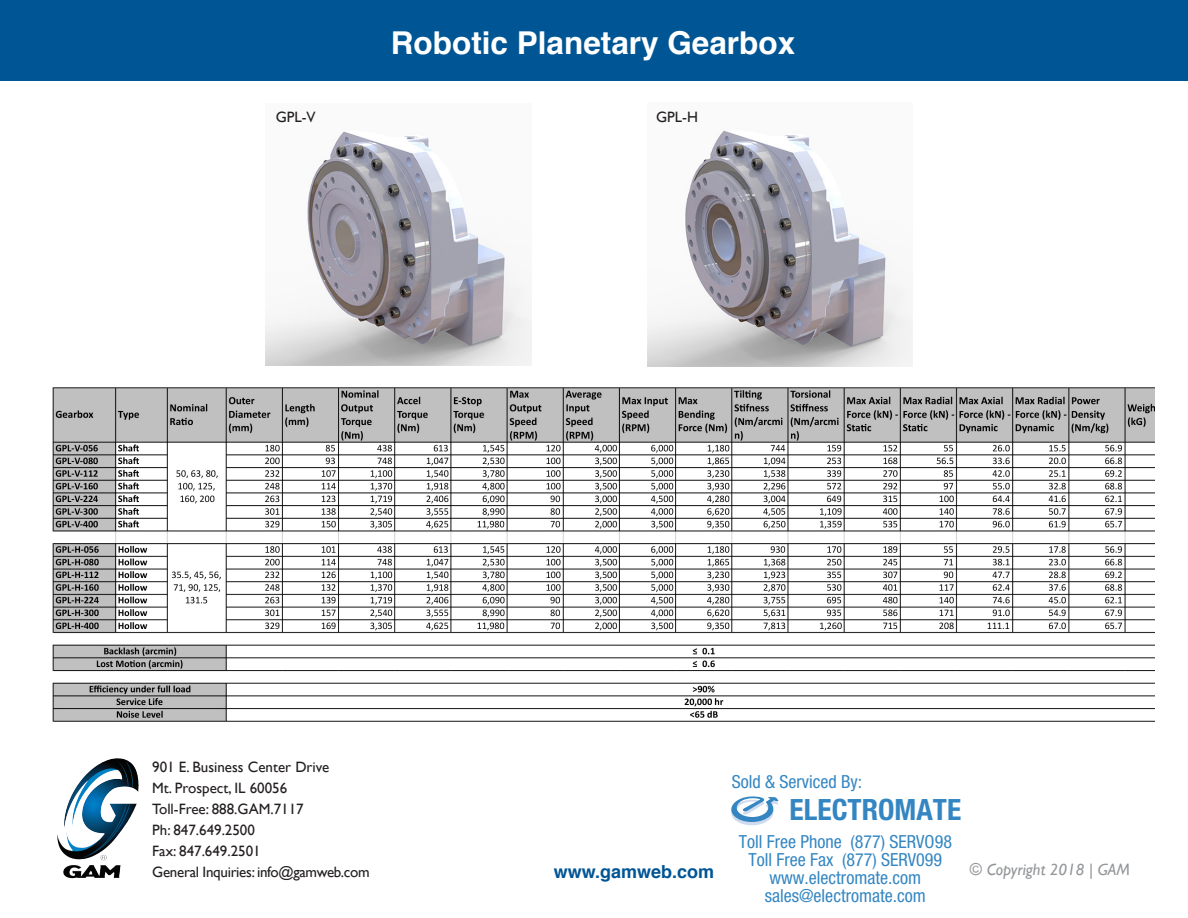
<style>
.page{position:relative;width:1188px;height:918px;background:#fff}
.page>*{position:absolute;margin:0;border:0;box-sizing:border-box;transform-origin:0 0}
.Table_of_Contents_He{font:700 31.5px "Helvetica";color:#fff}
.t1{font:700 condensed 29.4px "Helvetica Neue";color:#0168b3}
.t2{font:condensed 18px/18px "Helvetica Neue";color:#0168b3;text-align:center}
.t3{font:700 18px "Helvetica";color:#005595}
.Page_Numbers_L{font:italic 16.5px "Gill Sans";color:#939598}
.t4{font:15px "Gill Sans";color:#231f20}
.t5{font:15px "Gill Sans";letter-spacing:-.02em;color:#231f20}
</style>
<div class="page">
<img style="left:266px;top:131px;width:266px;height:230px">
<img style="left:647px;top:130px;width:265px;height:231px">
<img style="left:75px;top:769px;width:42px;height:20px">
<div style="left:0;top:0;width:1188px;height:81px;background:#005595"></div>
<img style="left:52px;top:361px;width:1102px;height:408px">
<svg style="left:731px;top:796px;width:48px;height:29px"></svg>
<p class="Table_of_Contents_He" style="left:391px;top:18px;width:406px">Robotic Planetary Gearbox</p>
<p class="t4" style="left:276px;top:108px;width:42px">GPL-V</p>
<p class="t4" style="left:656px;top:108px;width:43px">GPL-H</p>
<p class="t4" style="left:152px;top:758px;width:179px">901 E. Business Center Drive</p>
<p class="t4" style="left:152px;top:779px;width:136px">Mt. Prospect, IL 60056</p>
<p class="t4" style="left:152px;top:800px;width:153px">Toll-Free: 888.GAM.7117</p>
<p class="t4" style="left:152px;top:821px;width:104px">Ph: 847.649.2500</p>
<p class="t4" style="left:152px;top:842px;width:110px">Fax: 847.649.2501</p>
<p class="t5" style="left:152px;top:863px;width:219px">General Inquiries: info@gamweb.com</p>
<p class="t3" style="left:554px;top:857px;width:162px">www.gamweb.com</p>
<p class="Page_Numbers_L" style="left:970px;top:860px;width:161px">© Copyright 2018 | GAM</p>
<p class="t2" style="left:732px;top:773px;width:132px">Sold &amp; Serviced By:</p>
<h2 class="t1" style="left:790px;top:792px;width:173px">ELECTROMATE</h2>
<p class="t2" style="left:739px;top:832px;width:215px">Toll Free Phone (877) SERVO98<br>Toll Free Fax (877) SERV099 www.electromate.com sales@electromate.com</p>
</div>
